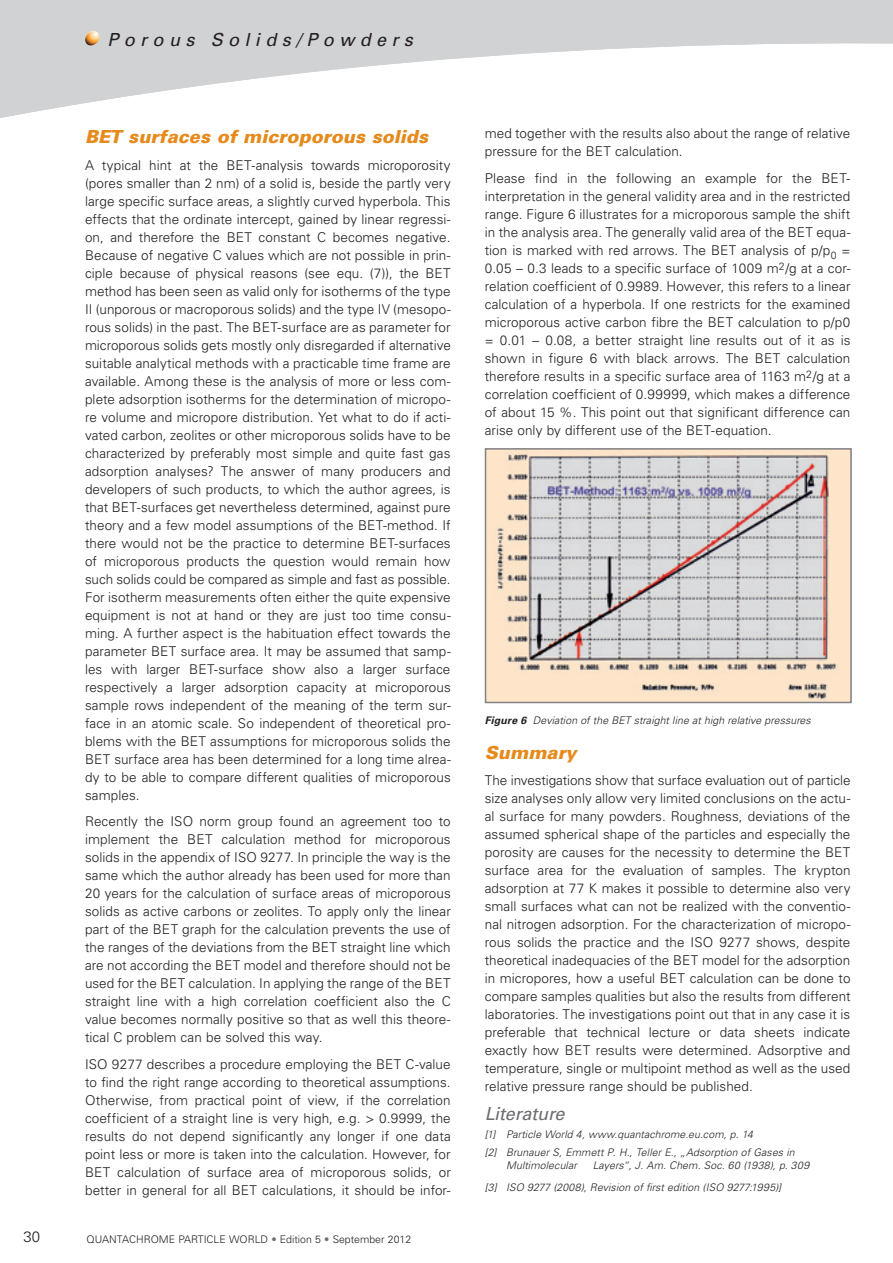
<style>
.page{position:relative;width:893px;height:1263px;background:#fff}
.page>*{position:absolute;margin:0;border:0;box-sizing:border-box;transform-origin:0 0}
.t1{font:italic 900 18px "Univers";letter-spacing:.005em;color:#e68a1b}
.t2{font:italic 18px "Univers";letter-spacing:.3em;color:#231f20}
.t3{font:italic 18px "Univers";letter-spacing:-.01em;color:#6c6d70}
.t4{font:300 15px "Univers";color:#231f20}
.t5{font:300 13.5px/18px "Univers";color:#231f20;text-align:justify}
.t6{font:italic 300 10.5px/17.7px "Univers";letter-spacing:.01em;color:#231f20}
.t7{font:300 10.5px "Univers";color:#231f20}
.s1{color:#6c6d70}
.s2{font-weight:700}
</style>
<div class="page">
<svg style="left:0;top:0;width:893px;height:118px;fill:#d1d2d4"></svg>
<img style="left:84px;top:31px;width:16px;height:15px">
<img style="left:488px;top:451px;width:361px;height:249px">
<div style="left:485px;top:448px;width:367px;height:255px;border:2px solid #808285"></div>
<h1 class="t2" style="left:107px;top:33px;width:307px">Porous Solids/Powders</h1>
<h1 class="t1" style="left:85px;top:130px;width:345px">BET surfaces of microporous solids</h1>
<p class="t5" style="left:85px;top:157px;width:367px">A typical hint at the BET-analysis towards microporosity (pores smaller than 2 nm) of a solid is, beside the partly very large specific surface areas, a slightly curved hyperbola. This effects that the ordinate intercept, gained by linear regressi&shy;on, and therefore the BET constant C becomes negative.<br>Because of negative C values which are not possible in prin&shy;ciple because of physical reasons (see equ. (7)), the BET method has been seen as valid only for isotherms of the type II (unporous or macroporous solids) and the type IV (mesopo&shy;rous solids) in the past. The BET-surface are as parameter for microporous solids gets mostly only disregarded if alternative suitable analytical methods with a practicable time frame are available. Among these is the analysis of more or less com&shy;plete adsorption isotherms for the determination of micropo&shy;re volume and micropore distribution. Yet what to do if acti&shy;vated carbon, zeolites or other microporous solids have to be characterized by preferably most simple and quite fast gas adsorption analyses? The answer of many producers and developers of such products, to which the author agrees, is that BET-surfaces get nevertheless determined, against pure theory and a few model assumptions of the BET-method. If there would not be the practice to determine BET-surfaces of microporous products the question would remain how such solids could be compared as simple and fast as possible.<br>For isotherm measurements often either the quite expensive equipment is not at hand or they are just too time consu&shy;ming. A further aspect is the habituation effect towards the parameter BET surface area. It may be assumed that samp&shy;les with larger BET-surface show also a larger surface respectively a larger adsorption capacity at microporous sample rows independent of the meaning of the term sur&shy;face in an atomic scale. So independent of theoretical pro&shy;blems with the BET assumptions for microporous solids the BET surface area has been determined for a long time alrea&shy;dy to be able to compare different qualities of microporous samples.</p>
<p class="t5" style="left:85px;top:814px;width:367px">Recently the ISO norm group found an agreement too to implement the BET calculation method for microporous solids in the appendix of ISO 9277. In principle the way is the same which the author already has been used for more than 20 years for the calculation of surface areas of microporous solids as active carbons or zeolites. To apply only the linear part of the BET graph for the calculation prevents the use of the ranges of the deviations from the BET straight line which are not according the BET model and therefore should not be used for the BET calculation. In applying the range of the BET straight line with a high correlation coefficient also the C value becomes normally positive so that as well this theore&shy;tical C problem can be solved this way.</p>
<p class="t5" style="left:85px;top:1056px;width:367px">ISO 9277 describes a procedure employing the BET C-value to find the right range according to theoretical assumptions.<br>Otherwise, from practical point of view, if the correlation coefficient of a straight line is very high, e.g. &gt; 0.9999, the results do not depend significantly any longer if one data point less or more is taken into the calculation. However, for BET calculation of surface area of microporous solids, or better in general for all BET calculations, it should be infor-</p>
<p class="t4" style="left:24px;top:1231px;width:18px">30</p>
<p class="t7" style="left:86px;top:1236px;width:326px">QUANTACHROME PARTICLE WORLD <span class="s1">•</span> Edition 5 <span class="s1">•</span> September 2012</p>
<p class="t5" style="left:485px;top:126px;width:367px">med together with the results also about the range of relative pressure for the BET calculation.</p>
<p class="t5" style="left:485px;top:170px;width:367px">Please find in the following an example for the BET&shy;interpretation in the general validity area and in the restricted range. Figure 6 illustrates for a microporous sample the shift in the analysis area. The generally valid area of the BET equa&shy;tion is marked with red arrows. The BET analysis of p/p<sub>0</sub> = 0.05 – 0.3 leads to a specific surface of 1009 m<sup>2</sup>/g at a cor&shy;relation coefficient of 0.9989. However, this refers to a linear calculation of a hyperbola. If one restricts for the examined microporous active carbon fibre the BET calculation to p/p0 = 0.01 – 0.08, a better straight line results out of it as is shown in figure 6 with black arrows. The BET calculation therefore results in a specific surface area of 1163 m<sup>2</sup>/g at a correlation coefficient of 0.99999, which makes a difference of about 15 %. This point out that significant difference can arise only by different use of the BET-equation.</p>
<p class="t6" style="left:485px;top:712px;width:327px"><span class="s2">Figure 6</span> Deviation of the BET straight line at high relative pressures</p>
<h1 class="t1" style="left:485px;top:746px;width:93px">Summary</h1>
<p class="t5" style="left:485px;top:772px;width:367px">The investigations show that surface evaluation out of particle size analyses only allow very limited conclusions on the actu&shy;al surface for many powders. Roughness, deviations of the assumed spherical shape of the particles and especially the porosity are causes for the necessity to determine the BET surface area for the evaluation of samples. The krypton adsorption at 77 K makes it possible to determine also very small surfaces what can not be realized with the conventio&shy;nal nitrogen adsorption. For the characterization of micropo&shy;rous solids the practice and the ISO 9277 shows, despite theoretical inadequacies of the BET model for the adsorption in micropores, how a useful BET calculation can be done to compare samples qualities but also the results from different laboratories. The investigations point out that in any case it is preferable that technical lecture or data sheets indicate exactly how BET results were determined. Adsorptive and temperature, single or multipoint method as well as the used relative pressure range should be published.</p>
<h1 class="t3" style="left:485px;top:1107px;width:81px">Literature</h1>
<p class="t6" style="left:485px;top:1126px;width:311px">[1] Particle World 4, www.quantachrome.eu.com, p. 14<br>[2] Brunauer S, Emmett P. H., Teller E., „Adsorption of Gases in</p>
<p class="t6" style="left:506px;top:1158px;width:72px">Multimolecular</p>
<p class="t6" style="left:485px;top:1155px;width:326px;line-height:22.2px;text-indent:108px">Layers“, J. Am. Chem. Soc. 60 (1938), p. 309 [3] ISO 9277 (2008), Revision of first edition (ISO 9277:1995)]</p>
</div>
